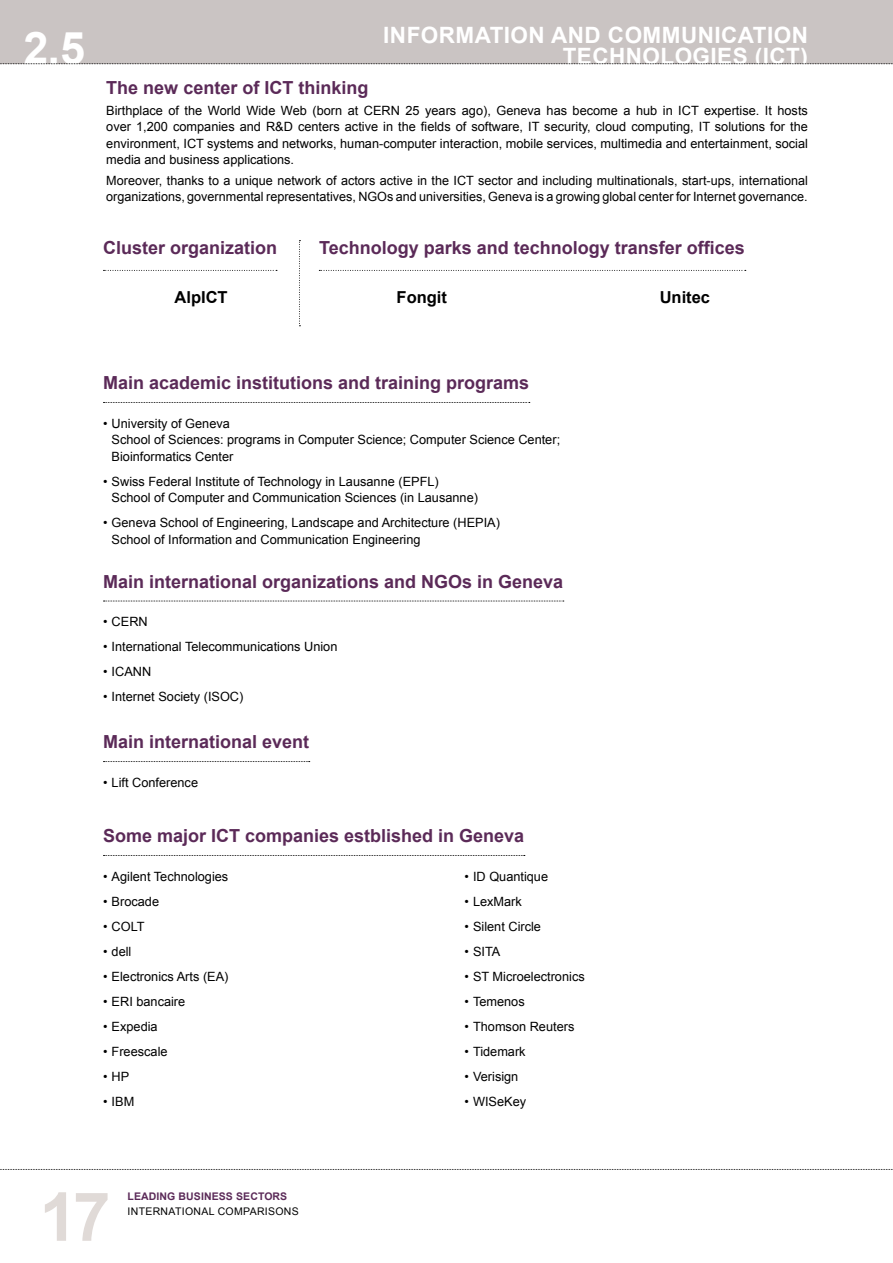
<style>
.page{position:relative;width:893px;height:1263px;background:#fff}
.page>*{position:absolute;margin:0;border:0;box-sizing:border-box;transform-origin:0 0}
.t1{font:700 67.5px "Arial";color:#e0dad7}
.t2{font:700 45px "Arial";color:#fff}
.t3{font:700 22.5px/21.3px "Arial";letter-spacing:.02em;color:#fff;text-align:right}
.t4{font:700 18px "Arial";color:#5b2a58}
.t5{font:700 16.5px "Arial";color:#000}
.t6{font:12.75px/16.5px "Arial";color:#000}
.t7{font:10.5px "Arial";letter-spacing:.03em;color:#000}
.t8{font:700 10.5px "Arial";letter-spacing:.01em;color:#5b2a58}
</style>
<div class="page">
<div style="left:0;top:0;width:893px;height:64px;background:#cac4c3"></div>
<svg style="left:103px;top:270px;width:174px;height:1px"></svg>
<svg style="left:319px;top:270px;width:427px;height:1px"></svg>
<svg style="left:0;top:63px;width:893px;height:1px"></svg>
<svg style="left:0;top:1169px;width:893px;height:1px"></svg>
<svg style="left:103px;top:402px;width:427px;height:1px"></svg>
<svg style="left:103px;top:601px;width:461px;height:1px"></svg>
<svg style="left:103px;top:761px;width:207px;height:1px"></svg>
<svg style="left:299px;top:240px;width:1px;height:86px"></svg>
<svg style="left:103px;top:855px;width:422px;height:1px"></svg>
<h2 class="t2" style="left:23px;top:18px;width:63px">2.5</h2>
<h3 class="t3" style="left:383px;top:25px;width:426px">INFORMATION AND COMMUNICATION<br>TECHNOLOGIES (ICT)</h3>
<h3 class="t4" style="left:106px;top:76px;width:264px">The new center of ICT thinking</h3>
<p class="t6" style="left:106px;top:102px;width:703px;text-align:justify">Birthplace of the World Wide Web (born at CERN 25 years ago), Geneva has become a hub in ICT expertise. It hosts over 1,200 companies and R&amp;D centers active in the fields of software, IT security, cloud computing, IT solutions for the environment, ICT systems and networks, human-computer interaction, mobile services, multimedia and entertainment, social media and business applications.</p>
<p class="t6" style="left:106px;top:172px;width:703px">Moreover, thanks to a unique network of actors active in the ICT sector and including multinationals, start-ups, international organizations, governmental representatives, NGOs and universities, Geneva is a growing global center for Internet governance.</p>
<h3 class="t4" style="left:103px;top:236px;width:176px">Cluster organization</h3>
<h3 class="t4" style="left:319px;top:236px;width:427px">Technology parks and technology transfer offices</h3>
<p class="t5" style="left:175px;top:286px;width:55px">AlpICT</p>
<p class="t5" style="left:397px;top:286px;width:52px">Fongit</p>
<p class="t5" style="left:660px;top:286px;width:52px">Unitec</p>
<h3 class="t4" style="left:103px;top:371px;width:428px">Main academic institutions and training programs</h3>
<p class="t6" style="left:112px;top:415px;width:450px;text-indent:-9px">• University of Geneva<br>School of Sciences: programs in Computer Science; Computer Science Center;<br>Bioinformatics Center</p>
<p class="t6" style="left:112px;top:473px;width:368px;text-indent:-9px">• Swiss Federal Institute of Technology in Lausanne (EPFL)<br>School of Computer and Communication Sciences (in Lausanne)</p>
<p class="t6" style="left:112px;top:515px;width:390px;text-indent:-9px">• Geneva School of Engineering, Landscape and Architecture (HEPIA)<br>School of Information and Communication Engineering</p>
<h3 class="t4" style="left:103px;top:569px;width:462px">Main international organizations and NGOs in Geneva</h3>
<p class="t6" style="left:103px;top:614px;width:46px">• CERN</p>
<p class="t6" style="left:103px;top:639px;width:236px">• International Telecommunications Union</p>
<p class="t6" style="left:103px;top:664px;width:50px">• ICANN</p>
<p class="t6" style="left:103px;top:689px;width:142px">• Internet Society (ISOC)</p>
<h3 class="t4" style="left:103px;top:730px;width:208px">Main international event</h3>
<p class="t6" style="left:103px;top:774px;width:96px">• Lift Conference</p>
<h3 class="t4" style="left:103px;top:824px;width:423px">Some major ICT companies estblished in Geneva</h3>
<p class="t6" style="left:103px;top:868px;width:127px">• Agilent Technologies</p>
<p class="t6" style="left:103px;top:893px;width:57px">• Brocade</p>
<p class="t6" style="left:103px;top:918px;width:43px">• COLT</p>
<p class="t6" style="left:103px;top:943px;width:30px">• dell</p>
<p class="t6" style="left:103px;top:968px;width:127px">• Electronics Arts (EA)</p>
<p class="t6" style="left:103px;top:993px;width:84px">• ERI bancaire</p>
<p class="t6" style="left:103px;top:1018px;width:56px">• Expedia</p>
<p class="t6" style="left:103px;top:1043px;width:66px">• Freescale</p>
<p class="t6" style="left:103px;top:1068px;width:28px">• HP</p>
<p class="t6" style="left:103px;top:1093px;width:33px">• IBM</p>
<p class="t6" style="left:464px;top:868px;width:85px">• ID Quantique</p>
<p class="t6" style="left:464px;top:893px;width:59px">• LexMark</p>
<p class="t6" style="left:464px;top:918px;width:78px">• Silent Circle</p>
<p class="t6" style="left:464px;top:943px;width:37px">• SITA</p>
<p class="t6" style="left:464px;top:968px;width:122px">• ST Microelectronics</p>
<p class="t6" style="left:464px;top:993px;width:62px">• Temenos</p>
<p class="t6" style="left:464px;top:1018px;width:111px">• Thomson Reuters</p>
<p class="t6" style="left:464px;top:1043px;width:63px">• Tidemark</p>
<p class="t6" style="left:464px;top:1068px;width:55px">• Verisign</p>
<p class="t6" style="left:464px;top:1093px;width:63px">• WISeKey</p>
<h1 class="t1" style="left:40px;top:1172px;width:73px">17</h1>
<p class="t8" style="left:128px;top:1189px;width:161px">LEADING BUSINESS SECTORS</p>
<p class="t7" style="left:128px;top:1204px;width:173px">INTERNATIONAL COMPARISONS</p>
</div>
